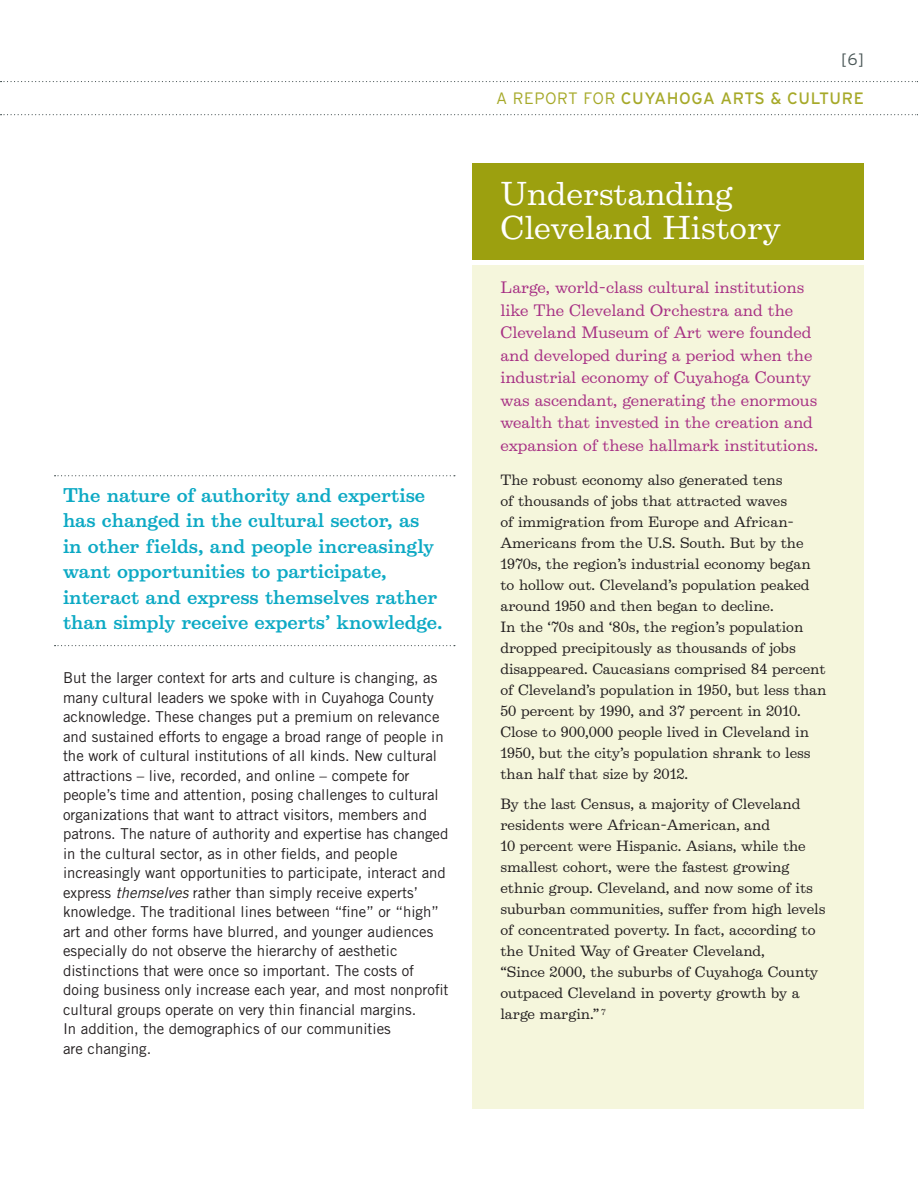
<style>
.page{position:relative;width:918px;height:1188px;background:#fff}
.page>*{position:absolute;margin:0;border:0;box-sizing:border-box;transform-origin:0 0}
.t1{font:30px/34.5px "Belizio";color:#fff}
.call_out_1{font:500 18px/25.5px "Belizio";color:#0ca9c4}
.t2{font:16.5px "Interstate";letter-spacing:.035em;color:#a6a929}
.t3{font:300 16.5px "Interstate";color:#4b5858}
.t4{font:15px/19.5px "Trade Gothic";color:#231f20}
.t5{font:15px/22.5px "Belizio";color:#a73084}
.t6{font:13.5px/21px "Belizio";color:#231f20}
.s1{font-style:italic}
.s2{font-weight:300}
</style>
<div class="page">
<div style="left:472px;top:266px;width:392px;height:843px;background:#f5f6dc"></div>
<div style="left:472px;top:163px;width:392px;height:96px;background:#9ca00f"></div>
<svg style="left:1px;top:81px;width:917px;height:1px"></svg>
<svg style="left:1px;top:114px;width:917px;height:1px"></svg>
<svg style="left:55px;top:475px;width:400px;height:1px"></svg>
<svg style="left:55px;top:645px;width:400px;height:1px"></svg>
<p class="call_out_1" style="left:63px;top:482px;width:381px">The nature of authority and expertise has changed in the cultural sector, as<br>in other fields, and people increasingly want opportunities to participate, interact and express themselves rather than simply receive experts’ knowledge.</p>
<p class="t4" style="left:63px;top:668px;width:387px">But the larger context for arts and culture is changing, as many cultural leaders we spoke with in Cuyahoga County acknowledge. These changes put a premium on relevance and sustained efforts to engage a broad range of people in the work of cultural institutions of all kinds. New cultural attractions – live, recorded, and online – compete for people’s time and attention, posing challenges to cultural organizations that want to attract visitors, members and patrons. The nature of authority and expertise has changed in the cultural sector, as in other fields, and people increasingly want opportunities to participate, interact and express <span class="s1">themselves</span> rather than simply receive experts’ knowledge. The traditional lines between “fine” or “high” art and other forms have blurred, and younger audiences especially do not observe the hierarchy of aesthetic distinctions that were once so important. The costs of doing business only increase each year, and most nonprofit cultural groups operate on very thin financial margins.<br>In addition, the demographics of our communities<br>are changing.</p>
<p class="t3" style="left:841px;top:50px;width:24px">[6]</p>
<p class="t2" style="left:496px;top:88px;width:369px"><span class="s2">A REPORT FOR</span> CUYAHOGA ARTS &amp; CULTURE</p>
<p class="t1" style="left:500px;top:176px;width:282px">Understanding<br>Cleveland History</p>
<p class="t5" style="left:500px;top:276px;width:319px">Large, world-class cultural institutions like The Cleveland Orchestra and the Cleveland Museum of Art were founded and developed during a period when the industrial economy of Cuyahoga County was ascendant, generating the enormous wealth that invested in the creation and expansion of these hallmark institutions.</p>
<p class="t6" style="left:500px;top:470px;width:327px">The robust economy also generated tens<br>of thousands of jobs that attracted waves<br>of immigration from Europe and African-Americans from the U.S. South. But by the 1970s, the region’s industrial economy began to hollow out. Cleveland’s population peaked around 1950 and then began to decline.<br>In the ‘70s and ‘80s, the region’s population dropped precipitously as thousands of jobs disappeared. Caucasians comprised 84 percent of Cleveland’s population in 1950, but less than 50 percent by 1990, and 37 percent in 2010.<br>Close to 900,000 people lived in Cleveland in 1950, but the city’s population shrank to less than half that size by 2012.</p>
<p class="t6" style="left:500px;top:794px;width:326px">By the last Census, a majority of Cleveland residents were African-American, and<br>10 percent were Hispanic. Asians, while the smallest cohort, were the fastest growing ethnic group. Cleveland, and now some of its suburban communities, suffer from high levels of concentrated poverty. In fact, according to the United Way of Greater Cleveland,<br>“Since 2000, the suburbs of Cuyahoga County outpaced Cleveland in poverty growth by a large margin.” <sup>7</sup></p>
</div>
